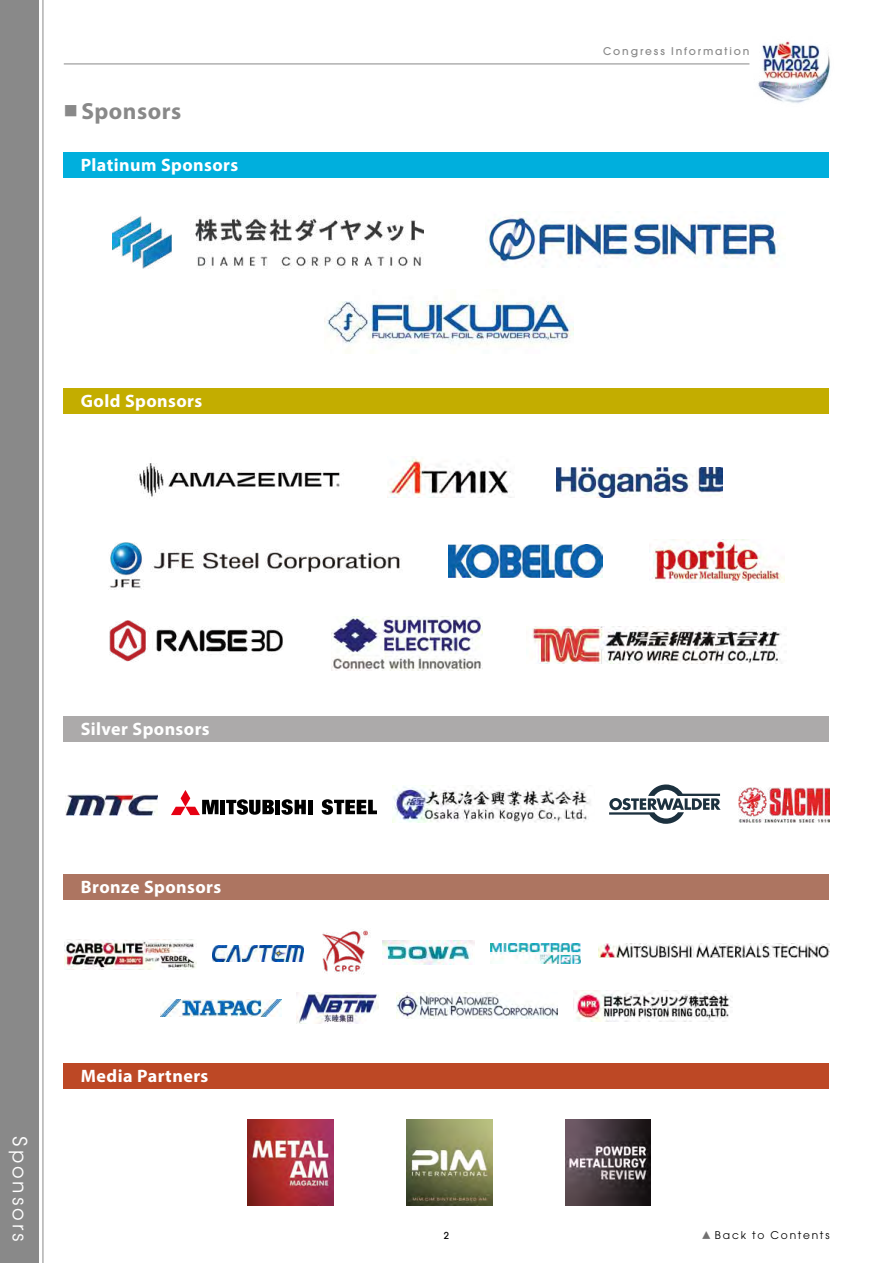
<style>
.page{position:relative;width:893px;height:1263px;background:#fff}
.page>*{position:absolute;margin:0;border:0;box-sizing:border-box;transform-origin:0 0}
.t1{font:700 23.4px "Myriad Pro";letter-spacing:.02em;color:#898989}
.t2{font:19.5px "ITC Avant Garde Std";letter-spacing:.15em;color:#fff}
.t3{font:700 18px "Myriad Pro";letter-spacing:.025em;color:#fff}
.t4{font:500 10.65px "ITC Avant Garde Pro";letter-spacing:.175em;color:#898989}
.t5{font:10.65px "ITC Avant Garde Pro";letter-spacing:.17em;color:#000}
.t6{font:500 9.6px "ITC Avant Garde Pro";color:#000}
.s1{font-family:"Koz Min Pr 6 N";font-weight:400;font-size:14.1px}
.s2{font-family:"Koz Min Pr 6 N";font-size:9.6px;color:#727171}
</style>
<div class="page">
<img style="left:758px;top:41px;width:72px;height:63px">
<div style="left:0;top:0;width:38px;height:1263px;background:#898989"></div>
<hr style="left:64px;top:63px;width:685px;height:1px;background:#898989">
<hr style="left:43px;top:0;width:1px;height:1263px;background:#898989">
<div style="left:64px;top:388px;width:765px;height:26px;background:#c3ad00"></div>
<div style="left:64px;top:716px;width:765px;height:25px;background:#acaaaa"></div>
<div style="left:64px;top:874px;width:765px;height:25px;background:#ad7561"></div>
<div style="left:64px;top:152px;width:765px;height:25px;background:#00afdd"></div>
<div style="left:64px;top:1063px;width:765px;height:26px;background:#bd4825"></div>
<img style="left:137px;top:463px;width:203px;height:34px">
<img style="left:649px;top:540px;width:136px;height:42px">
<img style="left:331px;top:617px;width:152px;height:53px">
<img style="left:109px;top:542px;width:291px;height:47px">
<img style="left:387px;top:458px;width:125px;height:40px">
<img style="left:557px;top:467px;width:165px;height:30px">
<img style="left:532px;top:627px;width:250px;height:36px">
<img style="left:448px;top:544px;width:155px;height:33px">
<img style="left:485px;top:217px;width:294px;height:51px">
<img style="left:324px;top:300px;width:249px;height:45px">
<img style="left:112px;top:215px;width:312px;height:53px">
<img style="left:491px;top:943px;width:90px;height:21px">
<img style="left:397px;top:992px;width:161px;height:27px">
<img style="left:212px;top:945px;width:92px;height:17px">
<img style="left:382px;top:941px;width:92px;height:23px">
<img style="left:160px;top:999px;width:122px;height:17px">
<img style="left:296px;top:993px;width:82px;height:30px">
<img style="left:573px;top:990px;width:158px;height:31px">
<img style="left:393px;top:785px;width:198px;height:38px">
<img style="left:64px;top:939px;width:132px;height:31px">
<img style="left:598px;top:943px;width:231px;height:15px">
<svg style="left:609px;top:784px;width:112px;height:40px"></svg>
<img style="left:65px;top:795px;width:92px;height:20px">
<img style="left:248px;top:1120px;width:86px;height:85px">
<img style="left:406px;top:1120px;width:86px;height:85px">
<img style="left:565px;top:1120px;width:86px;height:85px">
<img style="left:738px;top:787px;width:92px;height:35px">
<img style="left:109px;top:620px;width:174px;height:42px">
<img style="left:322px;top:930px;width:48px;height:44px">
<div style="left:220px;top:800px;width:5px;height:14px;background:#000"></div>
<div style="left:275px;top:800px;width:5px;height:14px;background:#000"></div>
<hr style="left:308px;top:800px;width:4px;height:14px;background:#000">
<svg style="left:226px;top:799px;width:48px;height:16px"></svg>
<svg style="left:281px;top:799px;width:25px;height:16px"></svg>
<svg style="left:322px;top:799px;width:55px;height:16px"></svg>
<svg style="left:171px;top:790px;width:48px;height:25px"></svg>
<p class="t1" style="left:64px;top:96px;width:119px"><span class="s1">■</span> Sponsors</p>
<p class="t3" style="left:81px;top:153px;width:159px">Platinum Sponsors</p>
<p class="t3" style="left:81px;top:389px;width:123px">Gold Sponsors</p>
<p class="t3" style="left:81px;top:717px;width:130px">Silver Sponsors</p>
<p class="t3" style="left:81px;top:875px;width:142px">Bronze Sponsors</p>
<p class="t2" style="left:32px;top:1136px;width:107px;rotate:90deg">Sponsors</p>
<p class="t3" style="left:81px;top:1064px;width:129px">Media Partners</p>
<p class="t4" style="left:603px;top:44px;width:148px">Congress Information</p>
<p class="t6" style="left:444px;top:1229px;width:7px">2</p>
<p class="t5" style="left:702px;top:1228px;width:129px"><span class="s2">▲</span> Back to Contents</p>
</div>
